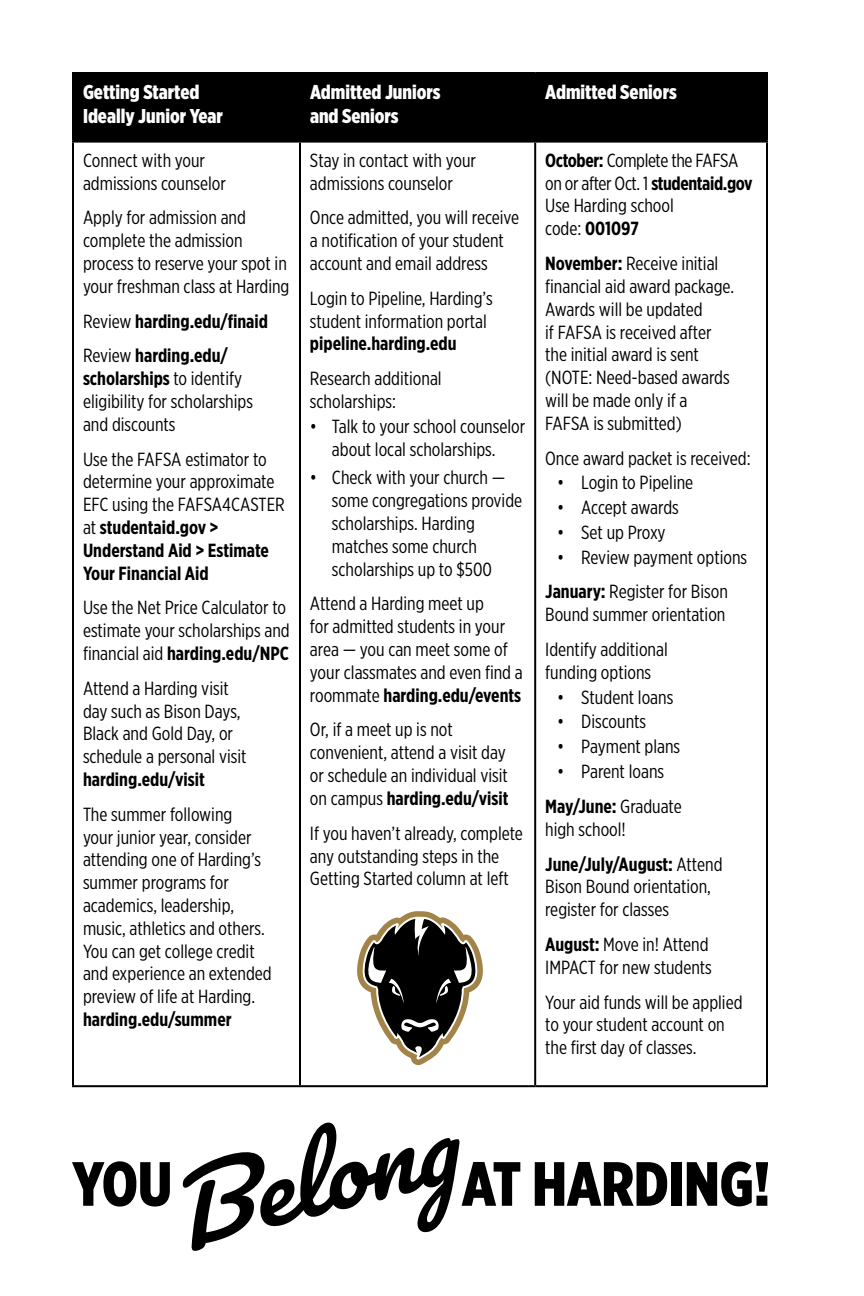
<style>
.page{position:relative;width:864px;height:1296px;background:#fff}
.page>*{position:absolute;margin:0;border:0;box-sizing:border-box;transform-origin:0 0}
.t1{font:900 20px/24px "Gotham X Narrow";color:#fff}
.t2{font:19px/22.8px "Gotham X Narrow";color:#000}
.t3{font:700 19px/34.8px "Gotham X Narrow";color:#000}
.t4{font:19px/22.8px "Gotham X Narrow";letter-spacing:-.02em;color:#000}
.s1{font-weight:400}
.s2{font-weight:700}
</style>
<div class="page">
<div style="left:74px;top:74px;width:692px;height:67px;background:#000"></div>
<hr style="left:72px;top:72px;width:228px;height:2px;background:#000">
<hr style="left:72px;top:74px;width:2px;height:67px;background:#000">
<hr style="left:300px;top:72px;width:235px;height:2px;background:#000">
<hr style="left:299px;top:74px;width:2px;height:67px;background:#000">
<hr style="left:535px;top:72px;width:233px;height:2px;background:#000">
<hr style="left:534px;top:74px;width:2px;height:67px;background:#000">
<hr style="left:766px;top:74px;width:2px;height:67px;background:#000">
<hr style="left:72px;top:141px;width:228px;height:2px;background:#000">
<hr style="left:300px;top:141px;width:235px;height:2px;background:#000">
<hr style="left:535px;top:141px;width:233px;height:2px;background:#000">
<hr style="left:72px;top:143px;width:2px;height:942px;background:#000">
<hr style="left:72px;top:1085px;width:228px;height:2px;background:#000">
<hr style="left:299px;top:143px;width:2px;height:942px;background:#000">
<hr style="left:534px;top:143px;width:2px;height:942px;background:#000">
<hr style="left:766px;top:143px;width:2px;height:942px;background:#000">
<hr style="left:300px;top:1085px;width:235px;height:2px;background:#000">
<hr style="left:535px;top:1085px;width:233px;height:2px;background:#000">
<svg style="left:72px;top:1161px;width:98px;height:46px"></svg>
<svg style="left:183px;top:1122px;width:337px;height:129px"></svg>
<svg style="left:535px;top:1162px;width:132px;height:44px"></svg>
<div style="left:671px;top:1162px;width:11px;height:44px;background:#000"></div>
<svg style="left:687px;top:1162px;width:81px;height:44px"></svg>
<svg style="left:357px;top:911px;width:126px;height:154px"></svg>
<p class="t1" style="left:83px;top:80px;width:141px">Getting Started<br>Ideally Junior Year</p>
<p class="t1" style="left:310px;top:80px;width:132px">Admitted Juniors and Seniors</p>
<p class="t1" style="left:545px;top:80px;width:133px">Admitted Seniors</p>
<p class="t2" style="left:83px;top:148px;width:145px">Connect with your admissions counselor</p>
<p class="t2" style="left:83px;top:206px;width:208px">Apply for admission and complete the admission process to reserve your spot in your freshman class at Harding</p>
<p class="t3" style="left:83px;top:303px;width:187px"><span class="s1">Review</span> harding.edu/finaid<br><span class="s1">Review</span> harding.edu/</p>
<p class="t2" style="left:83px;top:367px;width:172px"><span class="s2">scholarships</span> to identify eligibility for scholarships and discounts</p>
<p class="t2" style="left:83px;top:447px;width:203px">Use the FAFSA estimator to determine your approximate<br>EFC using the FAFSA4CASTER at <span class="s2">studentaid.gov &gt;<br>Understand Aid &gt; Estimate<br>Your Financial Aid</span></p>
<p class="t2" style="left:83px;top:596px;width:208px">Use the Net Price Calculator to estimate your scholarships and financial aid <span class="s2">harding.edu/NPC</span></p>
<p class="t2" style="left:83px;top:676px;width:165px">Attend a Harding visit day such as Bison Days,<br>Black and Gold Day, or schedule a personal visit</p>
<p class="t3" style="left:83px;top:762px;width:123px">harding.edu/visit</p>
<p class="t2" style="left:83px;top:802px;width:190px">The summer following<br>your junior year, consider attending one of Harding’s summer programs for academics, leadership, music, athletics and others.<br>You can get college credit and experience an extended preview of life at Harding.</p>
<p class="t3" style="left:83px;top:1002px;width:150px">harding.edu/summer</p>
<p class="t2" style="left:310px;top:148px;width:168px">Stay in contact with your admissions counselor</p>
<p class="t2" style="left:310px;top:206px;width:211px">Once admitted, you will receive a notification of your student account and email address</p>
<p class="t2" style="left:310px;top:287px;width:184px">Login to Pipeline, Harding’s student information portal</p>
<p class="t3" style="left:310px;top:326px;width:148px">pipeline.harding.edu</p>
<p class="t2" style="left:310px;top:367px;width:133px">Research additional scholarships:</p>
<p class="t2" style="left:310px;top:415px;width:217px;text-align:center">• Talk to your school counselor about local scholarships.</p>
<p class="t2" style="left:332px;top:466px;width:192px;text-indent:-22px">• Check with your church — some congregations provide scholarships. Harding matches some church scholarships up to $500</p>
<p class="t2" style="left:310px;top:592px;width:214px">Attend a Harding meet up<br>for admitted students in your area — you can meet some of your classmates and even find a roommate <span class="s2">harding.edu/events</span></p>
<p class="t2" style="left:310px;top:718px;width:200px">Or, if a meet up is not convenient, attend a visit day or schedule an individual visit on campus <span class="s2">harding.edu/visit</span></p>
<p class="t2" style="left:310px;top:821px;width:215px">If you haven’t already, complete any outstanding steps in the<br>Getting Started column at left</p>
<p class="t4" style="left:545px;top:149px;width:209px"><span class="s2">October:</span> Complete the FAFSA on or after Oct. 1 <span class="s2">studentaid.gov<br></span>Use Harding school<br>code: <span class="s2">001097</span></p>
<p class="t2" style="left:545px;top:252px;width:190px"><span class="s2">November:</span> Receive initial financial aid award package.<br>Awards will be updated<br>if FAFSA is received after the initial award is sent (NOTE: Need-based awards will be made only if a<br>FAFSA is submitted)</p>
<p class="t2" style="left:545px;top:446px;width:207px">Once award packet is received:</p>
<p class="t2" style="left:557px;top:471px;width:138px">• Login to Pipeline</p>
<p class="t2" style="left:557px;top:496px;width:123px">• Accept awards</p>
<p class="t2" style="left:557px;top:521px;width:110px">• Set up Proxy</p>
<p class="t2" style="left:545px;top:539px;width:203px;line-height:34.8px;text-indent:12px">• Review payment options<br><span class="s2">January:</span> Register for Bison</p>
<p class="t2" style="left:545px;top:597px;width:182px;line-height:34.8px">Bound summer orientation<br>Identify additional</p>
<p class="t2" style="left:545px;top:661px;width:108px">funding options</p>
<p class="t2" style="left:557px;top:685px;width:118px">• Student loans</p>
<p class="t2" style="left:557px;top:710px;width:90px">• Discounts</p>
<p class="t2" style="left:557px;top:735px;width:125px">• Payment plans</p>
<p class="t2" style="left:545px;top:754px;width:138px;line-height:34.8px;text-align:center">• Parent loans<br><span class="s2">May/June:</span> Graduate</p>
<p class="t2" style="left:545px;top:811px;width:179px;line-height:34.8px">high school!<br><span class="s2">June/July/August:</span> Attend</p>
<p class="t2" style="left:545px;top:875px;width:167px">Bison Bound orientation, register for classes</p>
<p class="t2" style="left:545px;top:933px;width:168px"><span class="s2">August:</span> Move in! Attend<br>IMPACT for new students</p>
<p class="t2" style="left:545px;top:990px;width:199px">Your aid funds will be applied to your student account on the first day of classes.</p>
</div>
